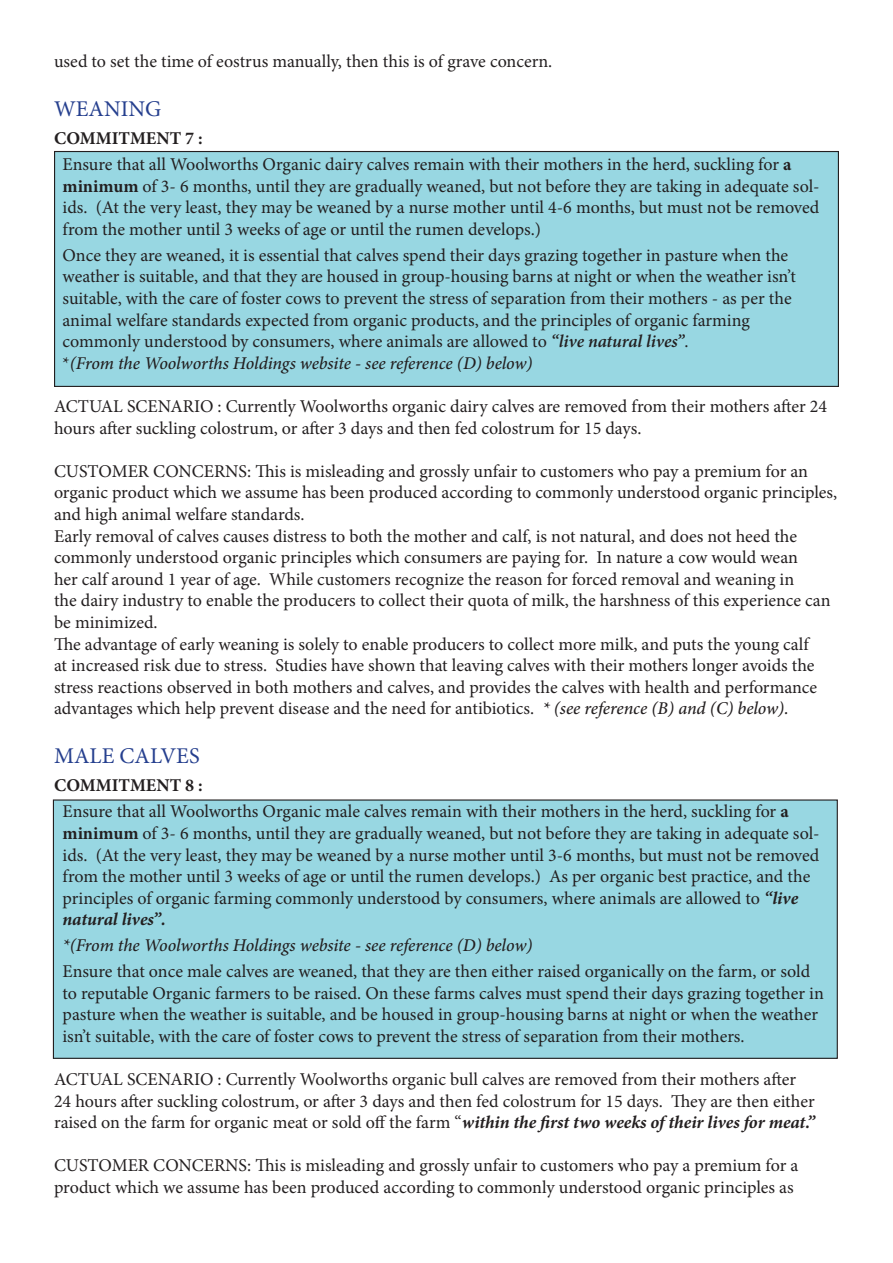
<style>
.page{position:relative;width:893px;height:1263px;background:#fff}
.page>*{position:absolute;margin:0;border:0;box-sizing:border-box;transform-origin:0 0}
.Subhead{font:22.5px "Minion Pro";color:#253f8e}
.commitment{font:18px/21.6px "Minion Pro";letter-spacing:-.005em;color:#231f20}
.bodytext{font:18px/21.6px "Minion Pro";letter-spacing:-.005em;color:#231f20}
.commitment-2{font:italic 500 18px "Minion Pro";letter-spacing:-.01em;color:#231f20}
.commitHead{font:700 18px "Minion Pro";color:#231f20}
.s1{font-weight:700}
.s2{font-weight:600;font-style:italic}
.s3{font-weight:500;font-style:italic}
.s4{font-weight:700;font-style:italic}
</style>
<div class="page">
<div style="left:55px;top:152px;width:783px;height:234px;background:#98d7e2"></div>
<div style="left:54px;top:151px;width:785px;height:236px;border:1px solid #231f20"></div>
<div style="left:53px;top:800px;width:784px;height:258px;background:#98d7e2"></div>
<div style="left:53px;top:799px;width:785px;height:260px;border:1px solid #231f20"></div>
<p class="bodytext" style="left:54px;top:51px;width:500px">used to set the time of eostrus manually, then this is of grave concern.</p>
<p class="Subhead" style="left:54px;top:93px;width:109px">WEANING</p>
<p class="commitHead" style="left:54px;top:126px;width:150px">COMMITMENT 7 :</p>
<p class="commitment" style="left:63px;top:154px;width:759px">Ensure that all Woolworths Organic dairy calves remain with their mothers in the herd, suckling for <span class="s1">a minimum</span> of 3- 6 months, until they are gradually weaned, but not before they are taking in adequate sol&shy;ids. (At the very least, they may be weaned by a nurse mother until 4-6 months, but must not be removed from the mother until 3 weeks of age or until the rumen develops.)</p>
<p class="commitment" style="left:63px;top:244px;width:735px">Once they are weaned, it is essential that calves spend their days grazing together in pasture when the weather is suitable, and that they are housed in group-housing barns at night or when the weather isn’t suitable, with the care of foster cows to prevent the stress of separation from their mothers - as per the animal welfare standards expected from organic products, and the principles of organic farming commonly understood by consumers, where animals are allowed to <span class="s2">“live natural lives”</span>.<br>*<span class="s3">(From the Woolworths Holdings website - see reference (D) below)</span></p>
<p class="bodytext" style="left:54px;top:395px;width:775px">ACTUAL SCENARIO : Currently Woolworths organic dairy calves are removed from their mothers after 24 hours after suckling colostrum, or after 3 days and then fed colostrum for 15 days.</p>
<p class="bodytext" style="left:54px;top:460px;width:785px">CUSTOMER CONCERNS: This is misleading and grossly unfair to customers who pay a premium for an organic product which we assume has been produced according to commonly understood organic principles, and high animal welfare standards.</p>
<p class="bodytext" style="left:54px;top:525px;width:745px">Early removal of calves causes distress to both the mother and calf, is not natural, and does not heed the</p>
<p class="bodytext" style="left:54px;top:547px;width:745px">commonly understood organic principles which consumers are paying for. In nature a cow would wean</p>
<p class="bodytext" style="left:54px;top:568px;width:742px">her calf around 1 year of age. While customers recognize the reason for forced removal and weaning in</p>
<p class="bodytext" style="left:54px;top:590px;width:778px">the dairy industry to enable the producers to collect their quota of milk, the harshness of this experience can be minimized.</p>
<p class="bodytext" style="left:54px;top:633px;width:765px">The advantage of early weaning is solely to enable producers to collect more milk, and puts the young calf at increased risk due to stress. Studies have shown that leaving calves with their mothers longer avoids the stress reactions observed in both mothers and calves, and provides the calves with health and performance advantages which help prevent disease and the need for antibiotics. <span class="s3">* (see reference (B) and (C) below).</span></p>
<p class="Subhead" style="left:54px;top:741px;width:147px">MALE CALVES</p>
<p class="commitHead" style="left:54px;top:773px;width:150px">COMMITMENT 8 :</p>
<p class="commitment" style="left:63px;top:801px;width:759px">Ensure that all Woolworths Organic male calves remain with their mothers in the herd, suckling for <span class="s1">a minimum</span> of 3- 6 months, until they are gradually weaned, but not before they are taking in adequate sol&shy;ids. (At the very least, they may be weaned by a nurse mother until 3-6 months, but must not be removed from the mother until 3 weeks of age or until the rumen develops.) As per organic best practice, and the principles of organic farming commonly understood by consumers, where animals are allowed to <span class="s4">“live natural lives”.</span></p>
<p class="commitment-2" style="left:63px;top:933px;width:472px">*(From the Woolworths Holdings website - see reference (D) below)</p>
<p class="commitment" style="left:63px;top:960px;width:763px">Ensure that once male calves are weaned, that they are then either raised organically on the farm, or sold to reputable Organic farmers to be raised. On these farms calves must spend their days grazing together in pasture when the weather is suitable, and be housed in group-housing barns at night or when the weather isn’t suitable, with the care of foster cows to prevent the stress of separation from their mothers.</p>
<p class="bodytext" style="left:54px;top:1068px;width:762px">ACTUAL SCENARIO : Currently Woolworths organic bull calves are removed from their mothers after<br>24 hours after suckling colostrum, or after 3 days and then fed colostrum for 15 days. They are then either raised on the farm for organic meat or sold off the farm “<span class="s4">within the first two weeks of their lives for meat.”</span></p>
<p class="bodytext" style="left:54px;top:1155px;width:746px">CUSTOMER CONCERNS: This is misleading and grossly unfair to customers who pay a premium for a product which we assume has been produced according to commonly understood organic principles as</p>
</div>
